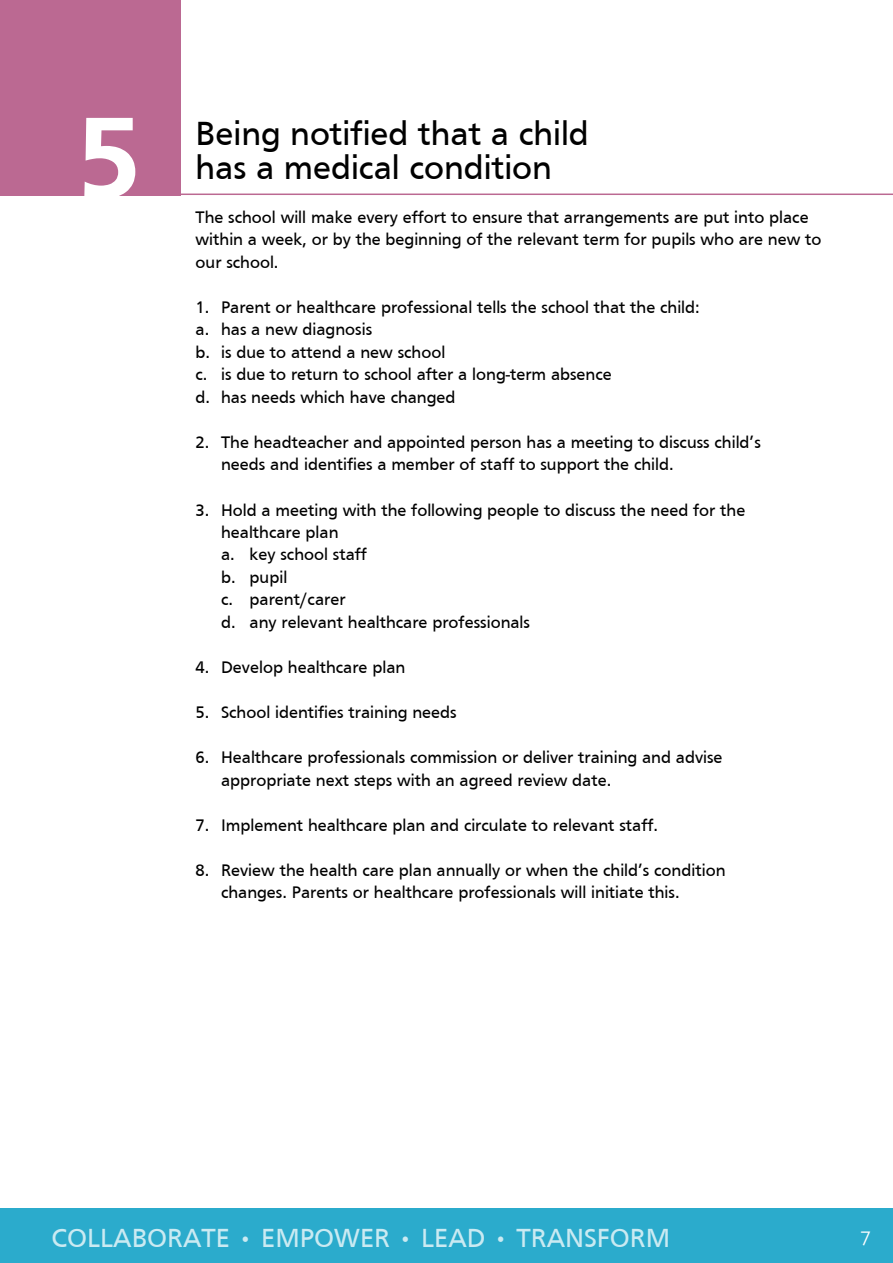
<style>
.page{position:relative;width:893px;height:1263px;background:#fff}
.page>*{position:absolute;margin:0;border:0;box-sizing:border-box;transform-origin:0 0}
.t1{font:700 119.85px "Frutiger";color:#fff}
.t2{font:34.5px/34.5px "Frutiger";color:#000}
.t3{font:27px "Frutiger";color:#caeaf2}
.t4{font:300 19.5px "Aller";color:#fff}
.t5{font:17.25px/22.5px "Frutiger";color:#000}
</style>
<div class="page">
<div style="left:0;top:1209px;width:893px;height:54px;background:#2babcc"></div>
<hr style="left:181px;top:194px;width:712px;height:1px;background:#bb6992">
<div style="left:0;top:0;width:180px;height:196px;background:#bb6992"></div>
<h1 class="t1" style="left:76px;top:88px;width:66px">5</h1>
<h2 class="t2" style="left:196px;top:116px;width:395px">Being notified that a child has a medical condition</h2>
<p class="t5" style="left:196px;top:206px;width:627px">The school will make every effort to ensure that arrangements are put into place within a week, or by the beginning of the relevant term for pupils who are new to our school.</p>
<p class="t5" style="left:196px;top:296px;width:506px">1. Parent or healthcare professional tells the school that the child: a. has a new diagnosis<br>b. is due to attend a new school<br>c. is due to return to school after a long-term absence<br>d. has needs which have changed</p>
<p class="t5" style="left:221px;top:431px;width:541px;text-indent:-25px">2. The headteacher and appointed person has a meeting to discuss child’s needs and identifies a member of staff to support the child.</p>
<p class="t5" style="left:221px;top:498px;width:526px;text-indent:-25px">3. Hold a meeting with the following people to discuss the need for the healthcare plan<br>a. key school staff<br>b. pupil<br>c. parent/carer<br>d. any relevant healthcare professionals</p>
<p class="t5" style="left:196px;top:656px;width:211px">4. Develop healthcare plan</p>
<p class="t5" style="left:196px;top:701px;width:263px">5. School identifies training needs</p>
<p class="t5" style="left:221px;top:746px;width:503px;text-indent:-25px">6. Healthcare professionals commission or deliver training and advise appropriate next steps with an agreed review date.</p>
<p class="t5" style="left:196px;top:813px;width:464px">7. Implement healthcare plan and circulate to relevant staff.</p>
<p class="t5" style="left:221px;top:858px;width:506px;text-indent:-25px">8. Review the health care plan annually or when the child’s condition changes. Parents or healthcare professionals will initiate this.</p>
<h3 class="t3" style="left:52px;top:1222px;width:620px">COLLABORATE • EMPOWER • LEAD • TRANSFORM</h3>
<p class="t4" style="left:860px;top:1225px;width:13px">7</p>
</div>
